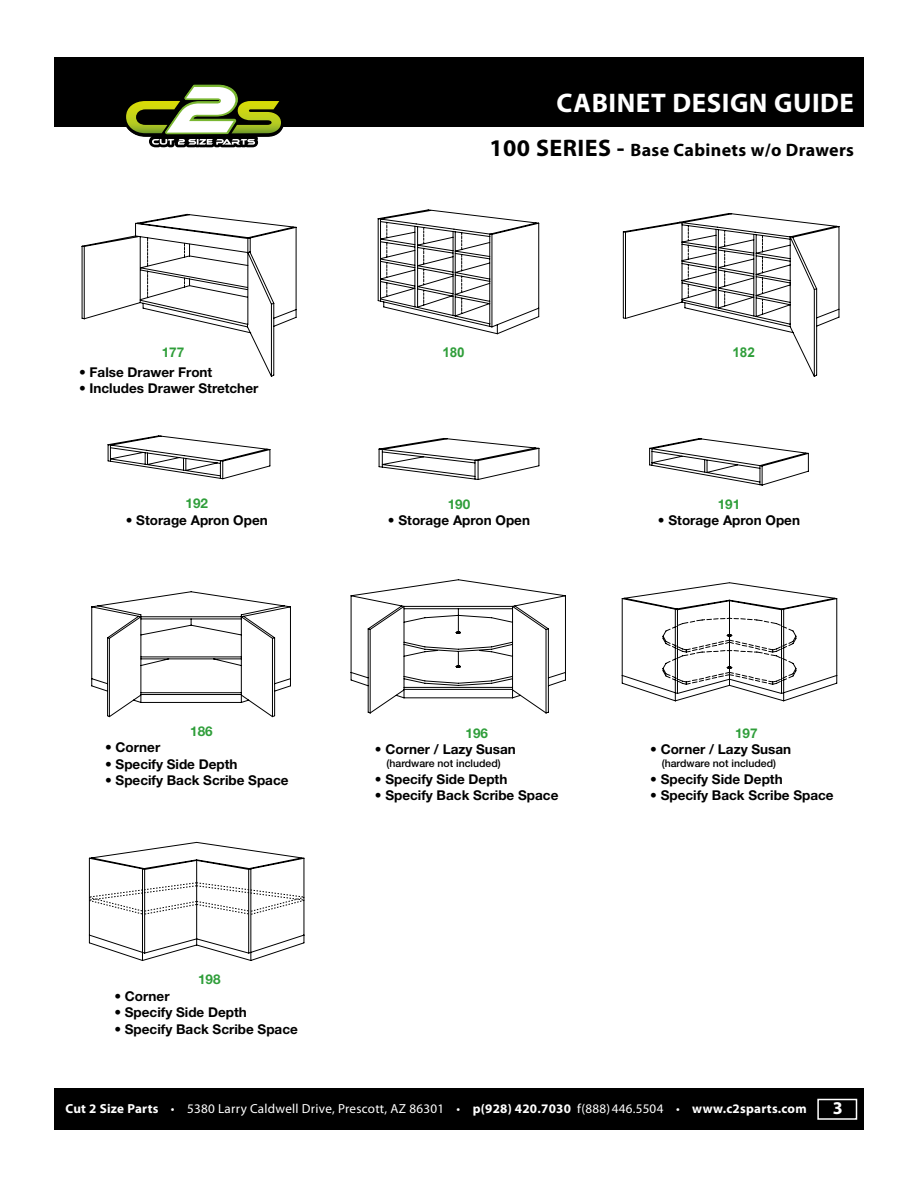
<style>
.page{position:relative;width:918px;height:1188px;background:#fff}
.page>*{position:absolute;margin:0;border:0;box-sizing:border-box;transform-origin:0 0}
.t1{font:700 27px "Myriad Pro";letter-spacing:.02em;color:#fff}
.t2{font:700 18px "Myriad Pro";letter-spacing:.02em;color:#000}
.t3{font:700 18px "Myriad Pro";color:#fff}
.t4{font:700 13.5px "Helvetica Neue LT";color:#000}
.t5{font:700 13.5px "Helvetica Neue LT";color:#2f9e3a}
.t6{font:700 13.5px "Arial";color:#2f9e3a}
.t7{font:13.2px "Myriad Pro";letter-spacing:.02em;color:#fff}
.t8{font:500 10.5px "Helvetica Neue LT";color:#000}
.s1{font-size:24px}
.s2{font-weight:700}
</style>
<div class="page">
<div style="left:54px;top:57px;width:810px;height:70px;background:#000"></div>
<div style="left:54px;top:1088px;width:810px;height:41px;background:#000"></div>
<svg style="left:126px;top:84px;width:158px;height:63px"></svg>
<div style="left:817px;top:1099px;width:40px;height:21px;border:2px solid #fff"></div>
<svg style="left:82px;top:214px;width:215px;height:163px"></svg>
<svg style="left:378px;top:209px;width:161px;height:125px"></svg>
<svg style="left:623px;top:213px;width:216px;height:164px"></svg>
<svg style="left:91px;top:591px;width:200px;height:126px"></svg>
<svg style="left:379px;top:438px;width:160px;height:42px"></svg>
<svg style="left:649px;top:438px;width:160px;height:48px"></svg>
<svg style="left:108px;top:435px;width:162px;height:44px"></svg>
<svg style="left:351px;top:579px;width:215px;height:134px"></svg>
<svg style="left:622px;top:582px;width:215px;height:119px"></svg>
<svg style="left:89px;top:842px;width:216px;height:119px"></svg>
<p class="t5" style="left:162px;top:344px;width:24px">177</p>
<p class="t4" style="left:79px;top:364px;width:135px">• False Drawer Front</p>
<p class="t4" style="left:79px;top:380px;width:181px">• Includes Drawer Stretcher</p>
<p class="t5" style="left:186px;top:495px;width:24px">192</p>
<p class="t4" style="left:126px;top:512px;width:144px">• Storage Apron Open</p>
<h1 class="t1" style="left:557px;top:86px;width:299px">CABINET DESIGN GUIDE</h1>
<h2 class="t2" style="left:489px;top:138px;width:366px"><span class="s1">100 SERIES -</span> Base Cabinets w/o Drawers</h2>
<p class="t6" style="left:442px;top:343px;width:24px">180</p>
<p class="t6" style="left:732px;top:343px;width:24px">182</p>
<p class="t5" style="left:448px;top:496px;width:24px">190</p>
<p class="t4" style="left:388px;top:512px;width:144px">• Storage Apron Open</p>
<p class="t5" style="left:718px;top:496px;width:24px">191</p>
<p class="t4" style="left:658px;top:512px;width:144px">• Storage Apron Open</p>
<p class="t5" style="left:190px;top:723px;width:24px">186</p>
<p class="t4" style="left:105px;top:739px;width:57px">• Corner</p>
<p class="t4" style="left:105px;top:756px;width:134px">• Specify Side Depth</p>
<p class="t4" style="left:105px;top:772px;width:185px">• Specify Back Scribe Space</p>
<p class="t5" style="left:198px;top:971px;width:24px">198</p>
<p class="t4" style="left:114px;top:987px;width:57px">• Corner</p>
<p class="t4" style="left:114px;top:1004px;width:134px">• Specify Side Depth</p>
<p class="t4" style="left:114px;top:1020px;width:185px">• Specify Back Scribe Space</p>
<p class="t5" style="left:466px;top:725px;width:24px">196</p>
<p class="t4" style="left:375px;top:741px;width:143px">• Corner / Lazy Susan</p>
<p class="t8" style="left:387px;top:757px;width:116px">(hardware not included)</p>
<p class="t4" style="left:375px;top:770px;width:134px">• Specify Side Depth</p>
<p class="t4" style="left:375px;top:787px;width:185px">• Specify Back Scribe Space</p>
<p class="t5" style="left:735px;top:725px;width:24px">197</p>
<p class="t4" style="left:650px;top:741px;width:143px">• Corner / Lazy Susan</p>
<p class="t8" style="left:662px;top:757px;width:116px">(hardware not included)</p>
<p class="t4" style="left:650px;top:770px;width:134px">• Specify Side Depth</p>
<p class="t4" style="left:650px;top:787px;width:185px">• Specify Back Scribe Space</p>
<p class="t7" style="left:66px;top:1101px;width:743px"><span class="s2">Cut 2 Size Parts</span> • 5380 Larry Caldwell Drive, Prescott, AZ 86301 • <span class="s2">p(928) 420.7030</span> f(888) 446.5504 • <span class="s2">www.c2sparts.com</span></p>
<h2 class="t3" style="left:833px;top:1096px;width:11px">3</h2>
</div>
